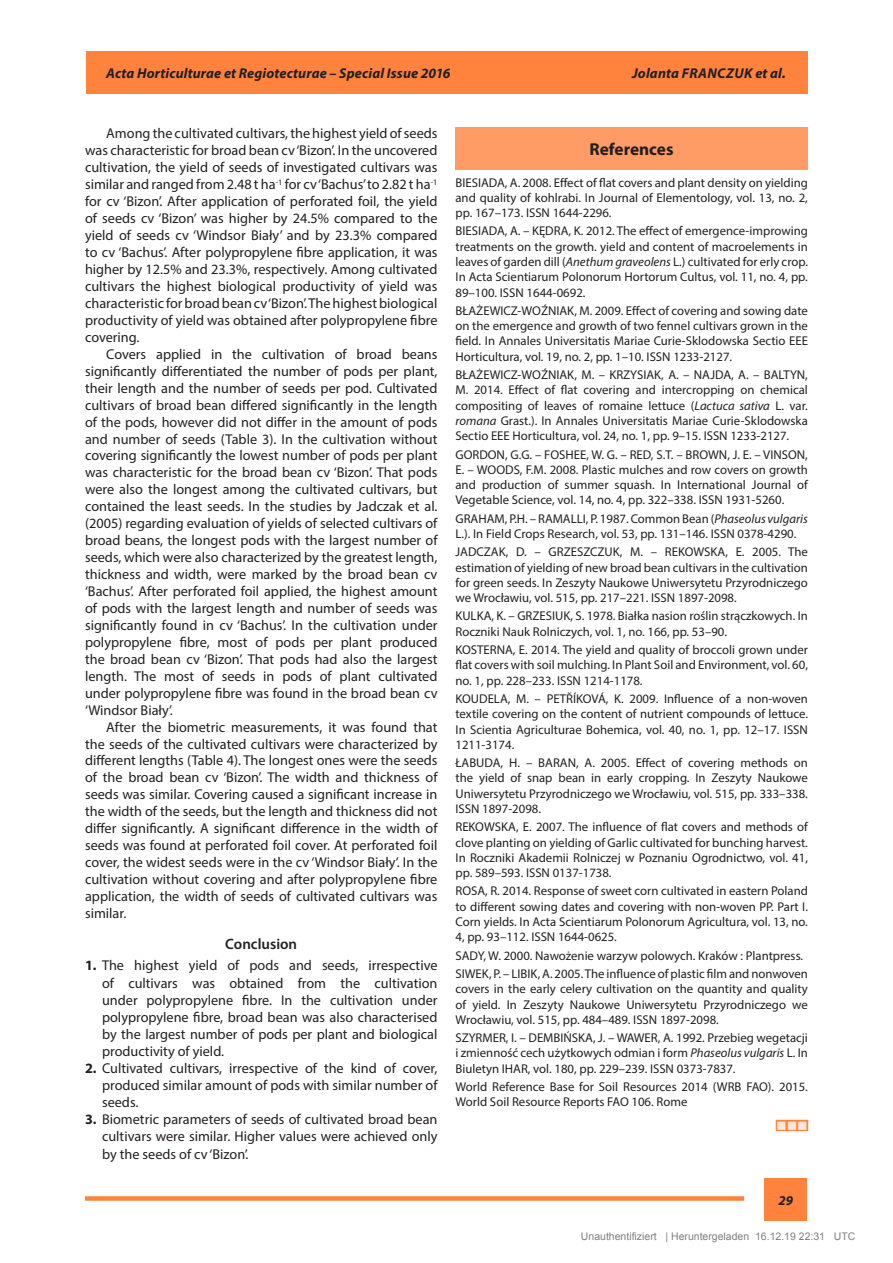
<style>
.page{position:relative;width:893px;height:1263px;background:#fff}
.page>*{position:absolute;margin:0;border:0;box-sizing:border-box;transform-origin:0 0}
.t1{font:700 17.25px "Myriad Pro";color:#231f20}
.t2{font:600 15px "Myriad Pro";color:#231f20}
.t3{font:14.25px/17px "Myriad Pro";color:#231f20;text-align:justify}
.t4{font:italic 700 14.25px "Myriad Pro";letter-spacing:.01em;color:#231f20}
.t5{font:14.25px "Wingdings";color:#ffe6d8}
.t6{font:italic 700 13.5px "Myriad Pro";color:#231f20}
.t7{font:12.75px/15.3px "Myriad Pro";color:#231f20;text-align:justify}
.t8{font:10.5px "Arial";color:#808080}
.s1{font-weight:700}
.s2{font-style:italic}
</style>
<div class="page">
<div style="left:86px;top:51px;width:721px;height:43px;background:#ff823d"></div>
<div style="left:765px;top:1178px;width:42px;height:43px;background:#ff823d"></div>
<div style="left:85px;top:1196px;width:659px;height:5px;background:#ff823d"></div>
<div style="left:776px;top:1120px;width:11px;height:11px;border:3px solid #ff823d"></div>
<div style="left:786px;top:1120px;width:12px;height:11px;border:3px solid #ff823d"></div>
<div style="left:797px;top:1120px;width:11px;height:11px;border:3px solid #ff823d"></div>
<div style="left:455px;top:128px;width:353px;height:42px;background:#ff9b64"></div>
<p class="t4" style="left:106px;top:64px;width:346px">Acta Horticulturae et Regiotecturae – Special Issue 2016</p>
<p class="t4" style="left:632px;top:64px;width:155px">Jolanta Fra nczuk et al.</p>
<p class="t3" style="left:85px;top:125px;width:354px;text-indent:21px">Among the cultivated cultivars, the highest yield of seeds was characteristic for broad bean cv ‘Bizon’. In the uncovered cultivation, the yield of seeds of investigated cultivars was similar and ranged from 2.48 t ha<sup>-1</sup> for cv ‘Bachus’ to 2.82 t ha<sup>-1 </sup>for cv ‘Bizon’. After application of perforated foil, the yield of seeds cv ‘Bizon’ was higher by 24.5% compared to the yield of seeds cv ‘Windsor Biały’ and by 23.3% compared to cv ‘Bachus’. After polypropylene fibre application, it was higher by 12.5% and 23.3%, respectively. Among cultivated cultivars the highest biological productivity of yield was characteristic for broad bean cv ‘Bizon’. The highest biological productivity of yield was obtained after polypropylene fibre covering.</p>
<p class="t3" style="left:85px;top:345px;width:354px;text-indent:21px">Covers applied in the cultivation of broad beans significantly differentiated the number of pods per plant, their length and the number of seeds per pod. Cultivated cultivars of broad bean differed significantly in the length of the pods, however did not differ in the amount of pods and number of seeds (Table 3). In the cultivation without covering significantly the lowest number of pods per plant was characteristic for the broad bean cv ‘Bizon’. That pods were also the longest among the cultivated cultivars, but contained the least seeds. In the studies by Jadczak et al. (2005) regarding evaluation of yields of selected cultivars of broad beans, the longest pods with the largest number of seeds, which were also characterized by the greatest length, thickness and width, were marked by the broad bean cv ‘Bachus’. After perforated foil applied, the highest amount of pods with the largest length and number of seeds was significantly found in cv ‘Bachus’. In the cultivation under polypropylene fibre, most of pods per plant produced the broad bean cv ‘Bizon’. That pods had also the largest length. The most of seeds in pods of plant cultivated under polypropylene fibre was found in the broad bean cv ‘Windsor Biały’.</p>
<p class="t3" style="left:85px;top:718px;width:354px;text-indent:21px">After the biometric measurements, it was found that the seeds of the cultivated cultivars were characterized by different lengths (Table 4). The longest ones were the seeds of the broad bean cv ‘Bizon’. The width and thickness of seeds was similar. Covering caused a significant increase in the width of the seeds, but the length and thickness did not differ significantly. A significant difference in the width of seeds was found at perforated foil cover. At perforated foil cover, the widest seeds were in the cv ‘Windsor Biały’. In the cultivation without covering and after polypropylene fibre application, the width of seeds of cultivated cultivars was similar.</p>
<p class="t2" style="left:225px;top:934px;width:73px">Conclusion</p>
<p class="t3" style="left:102px;top:957px;width:337px;text-indent:-17px"><span class="s1">1.</span> The highest yield of pods and seeds, irrespective of cultivars was obtained from the cultivation under polypropylene fibre. In the cultivation under polypropylene fibre, broad bean was also characterised by the largest number of pods per plant and biological productivity of yield.</p>
<p class="t3" style="left:102px;top:1059px;width:337px;text-indent:-17px"><span class="s1">2.</span> Cultivated cultivars, irrespective of the kind of cover, produced similar amount of pods with similar number of seeds.</p>
<p class="t3" style="left:102px;top:1111px;width:337px;text-indent:-17px"><span class="s1">3.</span> Biometric parameters of seeds of cultivated broad bean cultivars were similar. Higher values were achieved only by the seeds of cv ‘Bizon’.</p>
<h1 class="t1" style="left:589px;top:138px;width:85px">References</h1>
<p class="t7" style="left:455px;top:174px;width:354px">BIESIADA, A. 2008. Effect of flat covers and plant density on yielding and quality of kohlrabi. In Journal of Elementology, vol. 13, no. 2, pp. 167–173. ISSN 1644-2296.</p>
<p class="t7" style="left:455px;top:223px;width:354px">BIESIADA, A. – KĘDRA, K. 2012. The effect of emergence-improwing treatments on the growth. yield and content of macroelements in leaves of garden dill (<span class="s2">Anethum graveolens</span> L.) cultivated for erly crop.<br>In Acta Scientiarum Polonorum Hortorum Cultus, vol. 11, no. 4, pp.<br>89–100. ISSN 1644-0692.</p>
<p class="t7" style="left:455px;top:303px;width:354px">BŁAŻEWICZ-WOŹNIAK, M. 2009. Effect of covering and sowing date on the emergence and growth of two fennel cultivars grown in the field. In Annales Universitatis Mariae Curie-Sklodowska Sectio EEE Horticultura, vol. 19, no. 2, pp. 1–10. ISSN 1233-2127.</p>
<p class="t7" style="left:455px;top:367px;width:354px">BŁAŻEWICZ-WOŹNIAK, M. – KRZYSIAK, A. – NAJDA, A. – BALTYN, M. 2014. Effect of flat covering and intercropping on chemical compositing of leaves of romaine lettuce (<span class="s2">Lactuca sativa</span> L. var. <span class="s2">romana</span> Grast.). In Annales Universitatis Mariae Curie-Sklodowska Sectio EEE Horticultura, vol. 24, no. 1, pp. 9–15. ISSN 1233-2127.</p>
<p class="t7" style="left:455px;top:446px;width:354px">GORDON, G.G. – FOSHEE, W. G. – RED, S.T. – BROWN, J. E. – VINSON, E. – WOODS, F.M. 2008. Plastic mulches and row covers on growth and production of summer squash. In International Journal of Vegetable Science, vol. 14, no. 4, pp. 322–338. ISSN 1931-5260.</p>
<p class="t7" style="left:455px;top:511px;width:354px">GRAHAM, P.H. – RAMALLI, P. 1987. Common Bean (<span class="s2">Phaseolus vulgaris<br></span>L.). In Field Crops Research, vol. 53, pp. 131–146. ISSN 0378-4290.</p>
<p class="t7" style="left:455px;top:544px;width:354px">JADCZAK, D. – GRZESZCZUK, M. – REKOWSKA, E. 2005. The estimation of yielding of new broad bean cultivars in the cultivation for green seeds. In Zeszyty Naukowe Uniwersytetu Przyrodniczego we Wrocławiu, vol. 515, pp. 217–221. ISSN 1897-2098.</p>
<p class="t7" style="left:455px;top:608px;width:354px">KULKA, K. – GRZESIUK, S. 1978. Białka nasion roślin strączkowych. In<br>Roczniki Nauk Rolniczych, vol. 1, no. 166, pp. 53–90.</p>
<p class="t7" style="left:455px;top:642px;width:354px">KOSTERNA, E. 2014. The yield and quality of broccoli grown under flat covers with soil mulching. In Plant Soil and Environment, vol. 60, no. 1, pp. 228–233. ISSN 1214-1178.</p>
<p class="t7" style="left:455px;top:691px;width:354px">KOUDELA, M. – PETŘÍKOVÁ, K. 2009. Influence of a non-woven textile covering on the content of nutrient compounds of lettuce.<br>In Scientia Agriculturae Bohemica, vol. 40, no. 1, pp. 12–17. ISSN 1211-3174.</p>
<p class="t7" style="left:455px;top:755px;width:354px">ŁABUDA, H. – BARAN, A. 2005. Effect of covering methods on the yield of snap bean in early cropping. In Zeszyty Naukowe Uniwersytetu Przyrodniczego we Wrocławiu, vol. 515, pp. 333–338.<br>ISSN 1897-2098.</p>
<p class="t7" style="left:455px;top:819px;width:354px">REKOWSKA, E. 2007. The influence of flat covers and methods of clove planting on yielding of Garlic cultivated for bunching harvest.<br>In Roczniki Akademii Rolniczej w Poznaniu Ogrodnictwo, vol. 41, pp. 589–593. ISSN 0137-1738.</p>
<p class="t7" style="left:455px;top:883px;width:354px">ROSA, R. 2014. Response of sweet corn cultivated in eastern Poland to different sowing dates and covering with non-woven PP. Part I.<br>Corn yields. In Acta Scientiarum Polonorum Agricultura, vol. 13, no.<br>4, pp. 93–112. ISSN 1644-0625.</p>
<p class="t7" style="left:455px;top:946px;width:354px;line-height:18.3px">SADY, W. 2000. Nawożenie warzyw polowych. Kraków : Plantpress.<br>SIWEK, P. – LIBIK, A. 2005. The influence of plastic film and nonwoven</p>
<p class="t7" style="left:455px;top:981px;width:354px">covers in the early celery cultivation on the quantity and quality of yield. In Zeszyty Naukowe Uniwersytetu Przyrodniczego we Wrocławiu, vol. 515, pp. 484–489. ISSN 1897-2098.</p>
<p class="t7" style="left:455px;top:1030px;width:354px">SZYRMER, I. – DEMBIŃSKA, J. – WAWER, A. 1992. Przebieg wegetacji i zmienność cech użytkowych odmian i form <span class="s2">Phaseolus vulgaris</span> L. In Biuletyn IHAR, vol. 180, pp. 229–239. ISSN 0373-7837.</p>
<p class="t7" style="left:455px;top:1079px;width:354px">World Reference Base for Soil Resources 2014 (WRB FAO). 2015.<br>World Soil Resource Reports FAO 106. Rome</p>
<p class="t5" style="left:776px;top:1118px;width:33px">■■■</p>
<p class="t6" style="left:779px;top:1191px;width:16px">29</p>
<p class="t8" style="left:581px;top:1233px;width:276px">Unauthentifiziert | Heruntergeladen 16.12.19 22:31 UTC</p>
</div>
